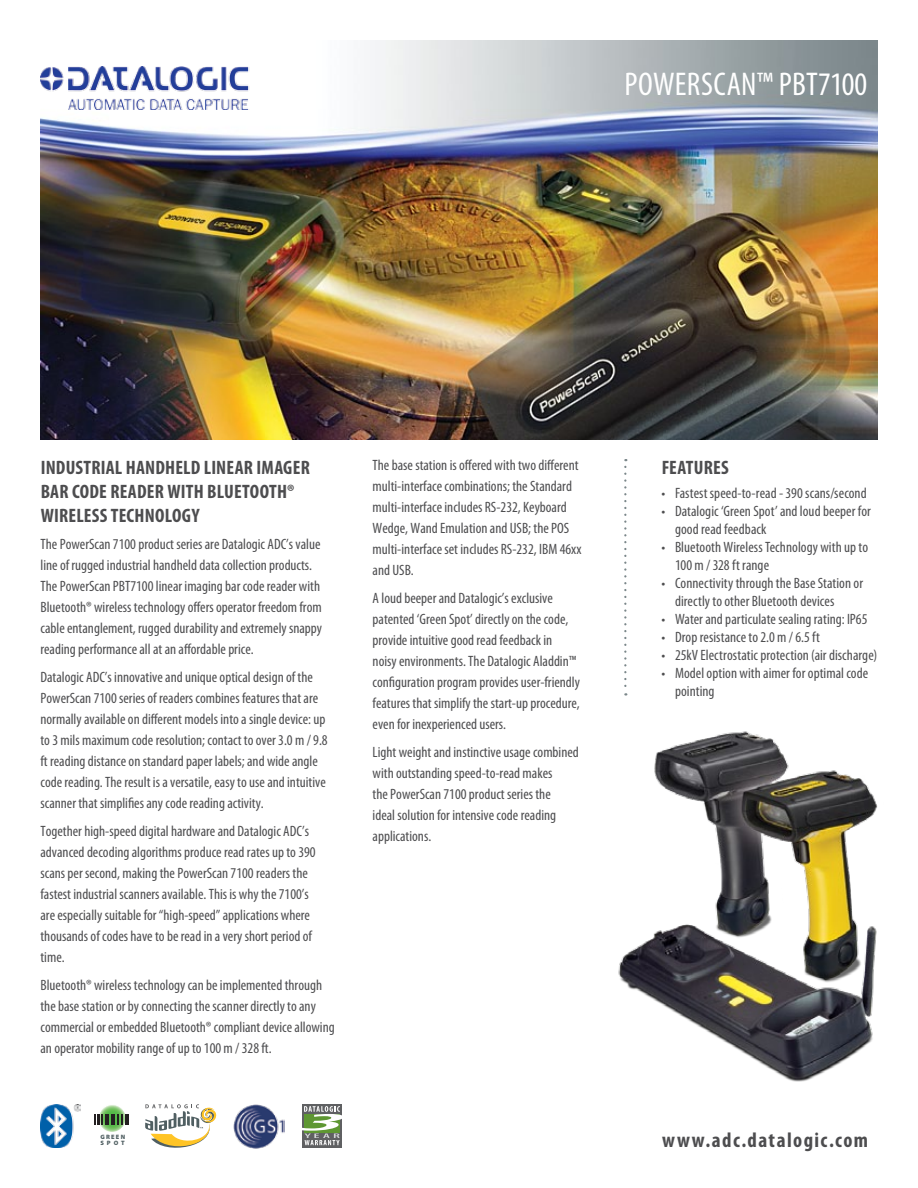
<style>
.page{position:relative;width:918px;height:1188px;background:#fff}
.page>*{position:absolute;margin:0;border:0;box-sizing:border-box;transform-origin:0 0}
.t1{font:condensed 33px "Myriad Pro";letter-spacing:.005em;color:#fff}
.t2{font:700 condensed 21px "Myriad Pro";color:#4d4d4f}
.t3{font:700 condensed 19.5px/24px "Myriad Pro";letter-spacing:.01em;color:#4d4d4f}
.t4{font:condensed 15px/21px "Myriad Pro";color:#4d4d4f}
.t5{font:900 6.3px/6.3px "Myriad Pro";letter-spacing:.2em;color:#505f62}
</style>
<div class="page">
<img style="left:40px;top:40px;width:838px;height:400px">
<img style="left:40px;top:66px;width:220px;height:43px">
<svg style="left:624px;top:467px;width:2px;height:229px"></svg>
<svg style="left:302px;top:1104px;width:40px;height:43px"></svg>
<svg style="left:302px;top:1106px;width:40px;height:39px"></svg>
<img style="left:233px;top:1104px;width:52px;height:45px">
<svg style="left:145px;top:1104px;width:72px;height:44px"></svg>
<img style="left:40px;top:1104px;width:40px;height:43px">
<svg style="left:98px;top:1104px;width:28px;height:28px"></svg>
<svg style="left:94px;top:1115px;width:8px;height:10px"></svg>
<hr style="left:105px;top:1115px;width:4px;height:10px;background:#231f20">
<hr style="left:111px;top:1115px;width:4px;height:10px;background:#231f20">
<svg style="left:117px;top:1115px;width:6px;height:10px"></svg>
<hr style="left:125px;top:1115px;width:4px;height:10px;background:#231f20">
<img style="left:618px;top:731px;width:260px;height:351px">
<h1 class="t1" style="left:625px;top:64px;width:30px">Powersca</h1>
<h1 class="t1" style="left:741px;top:64px;width:127px">n™ PBT7100</h1>
<h3 class="t3" style="left:41px;top:455px;width:271px">INDUSTRIAL HANDHELD LI NEAR IMAGER<br>BAR CODE READER WITH BLUETOOTH®<br>WI RELESS TECH NOLOGY</h3>
<p class="t4" style="left:40px;top:534px;width:283px">The PowerScan 7100 product series are Datalogic ADC’s value line of rugged industrial handheld data collection products.<br>The PowerScan PBT7100 linear imaging bar code reader with Bluetooth® wireless technology offers operator freedom from cable entanglement, rugged durability and extremely snappy reading performance all at an affordable price.</p>
<p class="t4" style="left:40px;top:666px;width:289px">Datalogic ADC’s innovative and unique optical design of the PowerScan 7100 series of readers combines features that are normally available on different models into a single device: up to 3 mils maximum code resolution; contact to over 3.0 m / 9.8 ft reading distance on standard paper labels; and wide angle code reading. The result is a versatile, easy to use and intuitive scanner that simplifies any code reading activity.</p>
<p class="t4" style="left:40px;top:820px;width:277px">Together high-speed digital hardware and Datalogic ADC’s advanced decoding algorithms produce read rates up to 390 scans per second, making the PowerScan 7100 readers the fastest industrial scanners available. This is why the 7100’s are especially suitable for “high-speed” applications where thousands of codes have to be read in a very short period of time.</p>
<p class="t4" style="left:40px;top:974px;width:296px">Bluetooth® wireless technology can be implemented through the base station or by connecting the scanner directly to any commercial or embedded Bluetooth® compliant device allowing an operator mobility range of up to 100 m / 328 ft.</p>
<p class="t5" style="left:100px;top:1133px;width:26px">GREEN<br>SPOT</p>
<p class="t4" style="left:373px;top:455px;width:210px">The base station is offered with two different multi-interface combinations; the Standard multi-interface includes RS-232, Keyboard Wedge, Wand Emulation and USB; the POS multi-interface set includes RS-232, IBM 46xx and USB.</p>
<p class="t4" style="left:373px;top:587px;width:209px">A loud beeper and Datalogic’s exclusive patented ‘Green Spot’ directly on the code, provide intuitive good read feedback in noisy environments. The Datalogic Aladdin™ configuration program provides user-friendly features that simplify the start-up procedure, even for inexperienced users.</p>
<p class="t4" style="left:373px;top:741px;width:208px">Light weight and instinctive usage combined with outstanding speed-to-read makes<br>the PowerScan 7100 product series the<br>ideal solution for intensive code reading applications.</p>
<h3 class="t3" style="left:662px;top:455px;width:69px">FEATURES</h3>
<p class="t4" style="left:662px;top:483px;width:207px">• Fastest speed-to-read - 390 scans/second</p>
<p class="t4" style="left:675px;top:502px;width:197px;line-height:18px;text-indent:-14px">• Datalogic ‘Green Spot’ and loud beeper for good read feedback</p>
<p class="t4" style="left:675px;top:538px;width:195px;line-height:18px;text-indent:-14px">• Bluetooth Wireless Technology with up to<br>100 m / 328 ft range</p>
<p class="t4" style="left:675px;top:574px;width:190px;line-height:18px;text-indent:-14px">• Connectivity through the Base Station or directly to other Bluetooth devices</p>
<p class="t4" style="left:662px;top:609px;width:207px">• Water and particulate sealing rating: IP65</p>
<p class="t4" style="left:662px;top:627px;width:160px">• Drop resistance to 2.0 m / 6.5 ft</p>
<p class="t4" style="left:662px;top:645px;width:217px">• 25kV Electrostatic protection (air discharge)</p>
<p class="t4" style="left:675px;top:664px;width:195px;line-height:18px;text-indent:-14px">• Model option with aimer for optimal code pointing</p>
<h2 class="t2" style="left:662px;top:1127px;width:208px">WWW.ADC.DATALOGIC.COM</h2>
</div>
